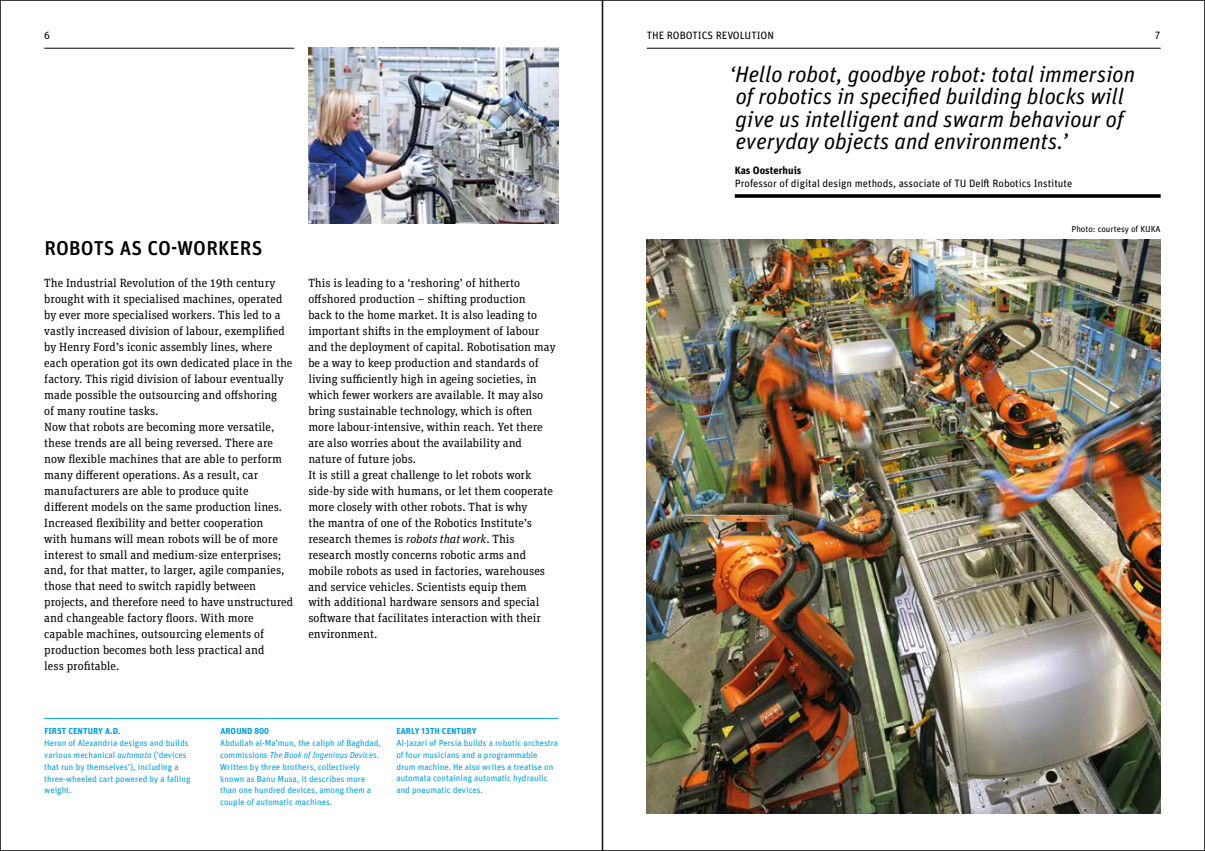
<style>
.page{position:relative;width:1205px;height:851px;background:#fff}
.page>*{position:absolute;margin:0;border:0;box-sizing:border-box;transform-origin:0 0}
.t1{font:italic 22.5px/22.5px "Unit OT";color:#000}
.t2{font:500 20px "Unit OT";letter-spacing:.01em;color:#000}
.t3{font:11.88px/16px "Unit Slab OT";color:#000}
.t4{font:10.62px "Unit OT";color:#000}
.t5{font:700 10.62px "Unit OT";color:#000}
.t6{font:8.75px/11.9px "Unit OT";color:#009fe3}
.t7{font:700 8.75px "Unit OT";letter-spacing:.01em;color:#009fe3}
.t8{font:8.75px "Unit OT";color:#000}
.s1{font-style:italic}
</style>
<div class="page">
<img style="left:647px;top:239px;width:513px;height:574px">
<img style="left:308px;top:48px;width:250px;height:175px">
<hr style="left:44px;top:48px;width:250px;height:1px;background:#000">
<hr style="left:647px;top:48px;width:513px;height:1px;background:#000">
<hr style="left:44px;top:718px;width:514px;height:1px;background:#009fe3">
<svg style="left:735px;top:194px;width:425px;height:4px;background:#1c1c1c"></svg>
<p class="t4" style="left:44px;top:29px;width:7px">6</p>
<p class="t4" style="left:1155px;top:29px;width:7px">7</p>
<p class="t4" style="left:647px;top:29px;width:129px">THE ROBOTICS REVOLUTION</p>
<h1 class="t1" style="left:729px;top:62px;width:407px">‘Hello robot, goodbye robot: total immersion of robotics in specified building blocks will give us intelligent and swarm behaviour of everyday objects and environments.’</h1>
<p class="t5" style="left:735px;top:163px;width:68px">Kas Oosterhuis</p>
<p class="t4" style="left:735px;top:177px;width:339px">Professor of digital design methods, associate of TU Delft Robotics Institute</p>
<h2 class="t2" style="left:44px;top:235px;width:219px">ROBOTS AS CO-WORKERS</h2>
<p class="t3" style="left:44px;top:275px;width:250px">The Industrial Revolution of the 19th century brought with it specialised machines, operated by ever more specialised workers. This led to a vastly increased division of labour, exemplified by Henry Ford’s iconic assembly lines, where each operation got its own dedicated place in the factory. This rigid division of labour eventually made possible the outsourcing and offshoring<br>of many routine tasks.<br>Now that robots are becoming more versatile, these trends are all being reversed. There are now flexible machines that are able to perform many different operations. As a result, car manufacturers are able to produce quite different models on the same production lines.<br>Increased flexibility and better cooperation<br>with humans will mean robots will be of more interest to small and medium-size enterprises; and, for that matter, to larger, agile companies, those that need to switch rapidly between projects, and therefore need to have unstructured and changeable factory floors. With more capable machines, outsourcing elements of production becomes both less practical and<br>less profitable.</p>
<p class="t3" style="left:308px;top:275px;width:249px">This is leading to a ‘reshoring’ of hitherto offshored production – shifting production<br>back to the home market. It is also leading to important shifts in the employment of labour and the deployment of capital. Robotisation may be a way to keep production and standards of living sufficiently high in ageing societies, in which fewer workers are available. It may also bring sustainable technology, which is often more labour-intensive, within reach. Yet there are also worries about the availability and nature of future jobs.<br>It is still a great challenge to let robots work side-by side with humans, or let them cooperate more closely with other robots. That is why<br>the mantra of one of the Robotics Institute’s research themes is <span class="s1">robots that work</span>. This research mostly concerns robotic arms and mobile robots as used in factories, warehouses and service vehicles. Scientists equip them<br>with additional hardware sensors and special software that facilitates interaction with their environment.</p>
<p class="t7" style="left:44px;top:725px;width:78px">FIRST CENTURY A.D.</p>
<p class="t6" style="left:44px;top:736px;width:148px">Heron of Alexandria designs and builds various mechanical <span class="s1">automata</span> (‘devices that run by themselves’), including a three-wheeled cart powered by a falling weight.</p>
<p class="t7" style="left:220px;top:725px;width:50px">AROUND 800</p>
<p class="t6" style="left:220px;top:736px;width:162px">Abdullah al-Ma’mun, the caliph of Baghdad, commissions <span class="s1">The Book of Ingenious Devices</span>.<br>Written by three brothers, collectively known as Banu Musa, it describes more than one hundred devices, among them a couple of automatic machines.</p>
<p class="t7" style="left:396px;top:725px;width:82px">EARLY 13TH CENTURY</p>
<p class="t6" style="left:396px;top:736px;width:163px">Al-Jazari of Persia builds a robotic orchestra of four musicians and a programmable drum machine. He also writes a treatise on automata containing automatic hydraulic and pneumatic devices.</p>
<p class="t8" style="left:1071px;top:223px;width:91px">Photo: courtesy of KUKA</p>
</div>
